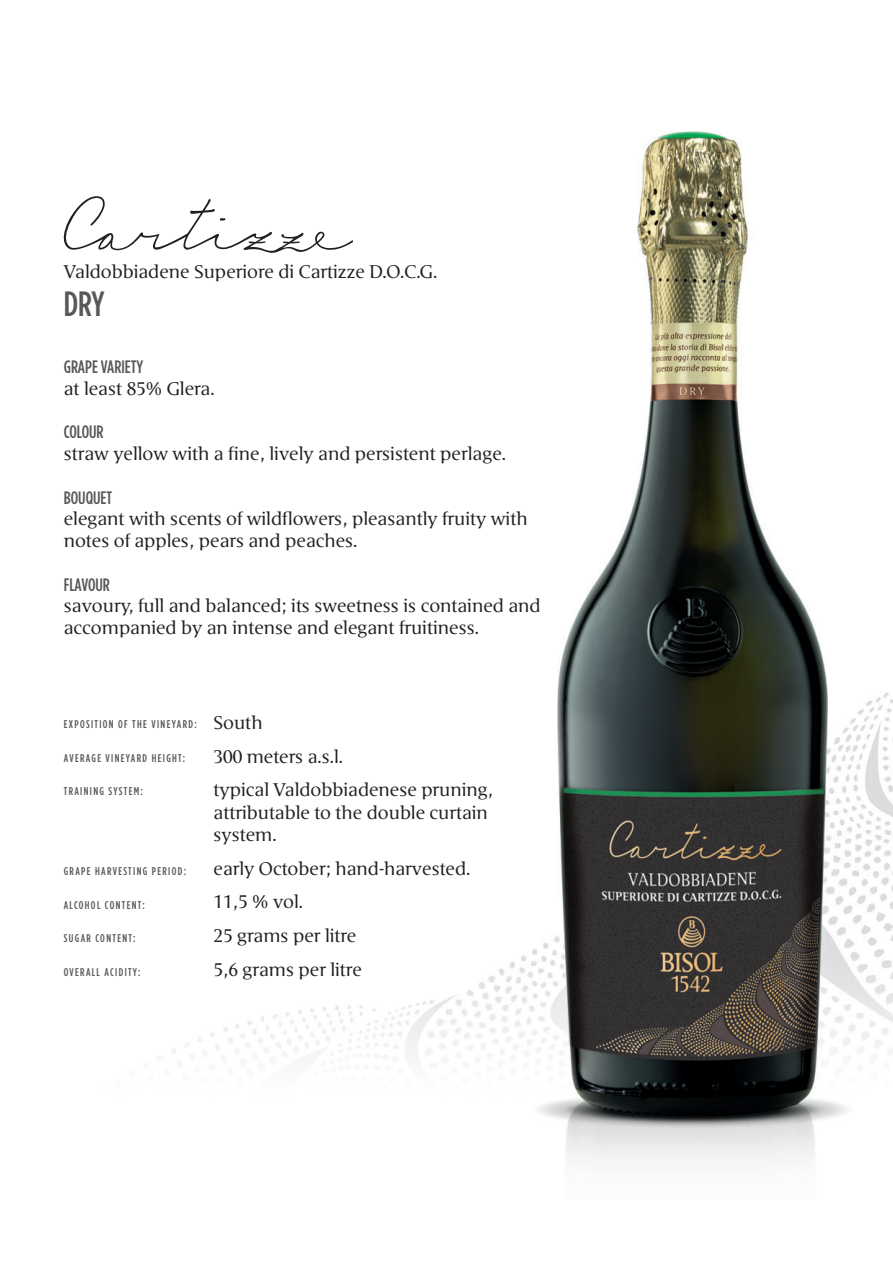
<style>
.page{position:relative;width:893px;height:1263px;background:#fff}
.page>*{position:absolute;margin:0;border:0;box-sizing:border-box;transform-origin:0 0}
.t1{font:500 condensed 35.1px "Gotham HTF";color:#57585a}
.t2{font:18px/33.6px "Areplos Book Pro";color:#231f20}
.t3{font:500 condensed 18px "Gotham HTF";color:#57585a}
.t4{font:500 condensed 11.25px "Gotham HTF";letter-spacing:.12em;color:#57585a}
</style>
<div class="page">
<img style="left:158px;top:131px;width:735px;height:1033px">
<svg style="left:63px;top:194px;width:291px;height:60px"></svg>
<p class="t2" style="left:64px;top:255px;width:375px">Valdobbiadene Superiore di Cartizze D.O.C.G.</p>
<h1 class="t1" style="left:64px;top:285px;width:42px">DRY</h1>
<p class="t3" style="left:64px;top:357px;width:81px">GRAPE VARIETY</p>
<p class="t2" style="left:64px;top:372px;width:152px">at least 85% Glera.</p>
<p class="t3" style="left:64px;top:422px;width:41px">COLOUR</p>
<p class="t2" style="left:64px;top:437px;width:444px">straw yellow with a fine, lively and persistent perlage.</p>
<p class="t3" style="left:64px;top:487px;width:50px">BOUQUET</p>
<p class="t2" style="left:64px;top:508px;width:465px;line-height:21.8px">elegant with scents of wildflowers, pleasantly fruity with notes of apples, pears and peaches.</p>
<p class="t3" style="left:64px;top:574px;width:48px">FLAVOUR</p>
<p class="t2" style="left:64px;top:595px;width:478px;line-height:21.8px">savoury, full and balanced; its sweetness is contained and accompanied by an intense and elegant fruitiness.</p>
<p class="t4" style="left:64px;top:718px;width:135px">EXPOSITION OF THE VINEYARD:</p>
<p class="t4" style="left:64px;top:751px;width:123px">AVERAGE VINEYARD HEIGHT:</p>
<p class="t4" style="left:64px;top:785px;width:81px">TRAINING SYSTEM:</p>
<p class="t4" style="left:64px;top:865px;width:124px">GRAPE HARVESTING PERIOD:</p>
<p class="t4" style="left:64px;top:898px;width:83px">ALCOHOL CONTENT:</p>
<p class="t4" style="left:64px;top:932px;width:73px">SUGAR CONTENT:</p>
<p class="t4" style="left:64px;top:965px;width:78px">OVERALL ACIDITY:</p>
<p class="t2" style="left:214px;top:706px;width:281px">South<br>300 meters a.s.l.<br>typical Valdobbiadenese pruning,</p>
<p class="t2" style="left:214px;top:801px;width:276px;line-height:22.5px">attributable to the double curtain system.</p>
<p class="t2" style="left:214px;top:852px;width:258px">early October; hand-harvested.<br>11,5 % vol.<br>25 grams per litre<br>5,6 grams per litre</p>
</div>
